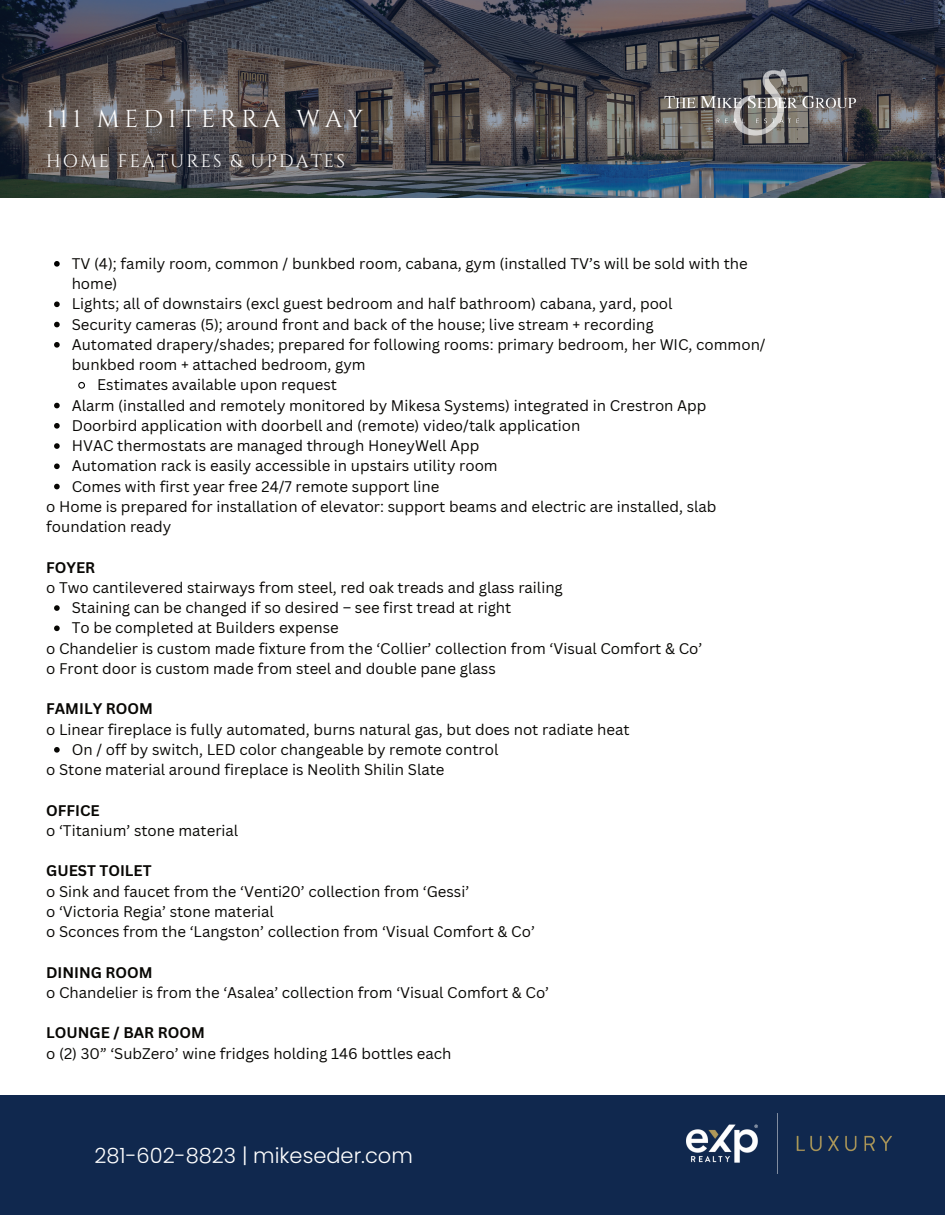
<style>
.page{position:relative;width:945px;height:1215px;background:#fff}
.page>*{position:absolute;margin:0;border:0;box-sizing:border-box;transform-origin:0 0}
.t1{font:24.45px "Cinzel";letter-spacing:.195em;color:#fff}
.t2{font:300 21px "Poppins";color:#fff}
.t3{font:18px "Cinzel";letter-spacing:.115em;color:#fff}
.t4{font:15px/20.2px "Canva Sans";color:#080704}
.t5{font:700 15px "Canva Sans";color:#080704}
</style>
<div class="page">
<svg style="left:0;top:0;width:945px;height:197px;background:#45474e"></svg>
<img style="left:657px;top:64px;width:205px;height:76px">
<div style="left:0;top:1095px;width:945px;height:120px;background:#10284e"></div>
<img style="left:686px;top:1114px;width:205px;height:59px">
<svg style="left:54px;top:261px;width:6px;height:6px"></svg>
<svg style="left:54px;top:302px;width:6px;height:5px"></svg>
<svg style="left:54px;top:322px;width:6px;height:5px"></svg>
<svg style="left:54px;top:342px;width:6px;height:6px"></svg>
<svg style="left:78px;top:381px;width:7px;height:8px"></svg>
<svg style="left:54px;top:403px;width:6px;height:5px"></svg>
<svg style="left:54px;top:423px;width:6px;height:6px"></svg>
<svg style="left:54px;top:443px;width:6px;height:6px"></svg>
<svg style="left:54px;top:464px;width:6px;height:5px"></svg>
<svg style="left:54px;top:484px;width:6px;height:5px"></svg>
<svg style="left:54px;top:605px;width:6px;height:6px"></svg>
<svg style="left:54px;top:626px;width:6px;height:5px"></svg>
<svg style="left:54px;top:747px;width:6px;height:6px"></svg>
<h1 class="t1" style="left:46px;top:104px;width:319px">111 MEDITERRA WAY</h1>
<p class="t3" style="left:46px;top:151px;width:300px">HOME FEATURES &amp; UPDATES</p>
<p class="t4" style="left:72px;top:253px;width:678px">TV (4); family room, common / bunkbed room, cabana, gym (installed TV’s will be sold with the</p>
<p class="t4" style="left:72px;top:274px;width:47px">home)</p>
<p class="t4" style="left:72px;top:294px;width:602px">Lights; all of downstairs (excl guest bedroom and half bathroom) cabana, yard, pool</p>
<p class="t4" style="left:72px;top:314px;width:584px">Security cameras (5); around front and back of the house; live stream + recording</p>
<p class="t4" style="left:72px;top:334px;width:696px">Automated drapery/shades; prepared for following rooms: primary bedroom, her WIC, common/</p>
<p class="t4" style="left:72px;top:355px;width:296px">bunkbed room + attached bedroom, gym</p>
<p class="t4" style="left:97px;top:375px;width:241px">Estimates available upon request</p>
<p class="t4" style="left:72px;top:395px;width:636px">Alarm (installed and remotely monitored by Mikesa Systems) integrated in Crestron App</p>
<p class="t4" style="left:72px;top:415px;width:510px">Doorbird application with doorbell and (remote) video/talk application</p>
<p class="t4" style="left:72px;top:436px;width:409px">HVAC thermostats are managed through HoneyWell App</p>
<p class="t4" style="left:72px;top:456px;width:428px">Automation rack is easily accessible in upstairs utility room</p>
<p class="t4" style="left:72px;top:476px;width:369px">Comes with first year free 24/7 remote support line</p>
<p class="t4" style="left:46px;top:496px;width:672px">o Home is prepared for installation of elevator: support beams and electric are installed, slab</p>
<p class="t4" style="left:46px;top:517px;width:127px">foundation ready</p>
<p class="t5" style="left:46px;top:558px;width:51px">FOYER</p>
<p class="t4" style="left:46px;top:577px;width:518px">o Two cantilevered stairways from steel, red oak treads and glass railing</p>
<p class="t4" style="left:72px;top:598px;width:441px">Staining can be changed if so desired – see first tread at right</p>
<p class="t4" style="left:72px;top:618px;width:269px">To be completed at Builders expense</p>
<p class="t4" style="left:46px;top:638px;width:658px">o Chandelier is custom made fixture from the ‘Collier’ collection from ‘Visual Comfort &amp; Co’</p>
<p class="t4" style="left:46px;top:658px;width:451px">o Front door is custom made from steel and double pane glass</p>
<p class="t5" style="left:46px;top:700px;width:108px">FAMILY ROOM</p>
<p class="t4" style="left:46px;top:719px;width:585px">o Linear fireplace is fully automated, burns natural gas, but does not radiate heat</p>
<p class="t4" style="left:72px;top:739px;width:428px">On / off by switch, LED color changeable by remote control</p>
<p class="t4" style="left:46px;top:760px;width:400px">o Stone material around fireplace is Neolith Shilin Slate</p>
<p class="t5" style="left:46px;top:801px;width:55px">OFFICE</p>
<p class="t4" style="left:46px;top:820px;width:194px">o ‘Titanium’ stone material</p>
<p class="t5" style="left:46px;top:862px;width:107px">GUEST TOILET</p>
<p class="t4" style="left:46px;top:881px;width:490px">o Sink and faucet from the ‘Venti20’ collection from ‘Gessi’<br>o ‘Victoria Regia’ stone material<br>o Sconces from the ‘Langston’ collection from ‘Visual Comfort &amp; Co’</p>
<p class="t5" style="left:46px;top:963px;width:108px">DINING ROOM</p>
<p class="t4" style="left:46px;top:982px;width:504px">o Chandelier is from the ‘Asalea’ collection from ‘Visual Comfort &amp; Co’</p>
<p class="t5" style="left:46px;top:1024px;width:160px">LOUNGE / BAR ROOM</p>
<p class="t4" style="left:46px;top:1043px;width:407px">o (2) 30” ‘SubZero’ wine fridges holding 146 bottles each</p>
<h2 class="t2" style="left:94px;top:1143px;width:320px">281-602-8823 | mikeseder.com</h2>
</div>
